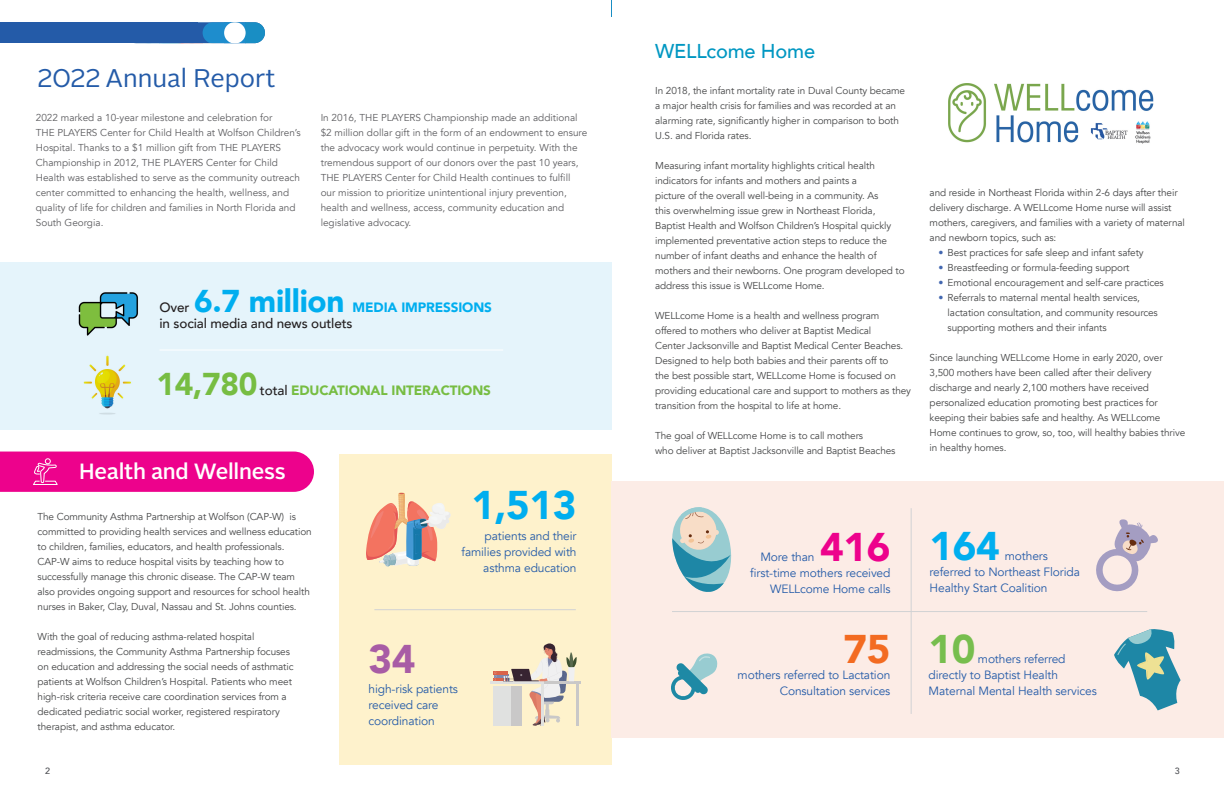
<style>
.page{position:relative;width:1224px;height:792px;background:#fff}
.page>*{position:absolute;margin:0;border:0;box-sizing:border-box;transform-origin:0 0}
.t1{font:900 40px "Avenir";letter-spacing:-.01em;color:#00aeef}
.t2{font:900 40px "Avenir";color:#ed028c}
.t3{font:900 40px "Avenir";color:#a85ca5}
.t4{font:900 40px "Avenir";color:#77be4e}
.t5{font:900 40px "Avenir";color:#f36b21}
.t6{font:900 31.5px "Avenir";letter-spacing:-.01em;color:#00aeef}
.t7{font:900 31.5px "Avenir";color:#77bd42}
.t8{font:25.5px "Alright Sans";color:#245ba8}
.t9{font:500 22px "Alright Sans";letter-spacing:-.01em;color:#fff}
.t10{font:500 20px "Avenir";letter-spacing:-.01em;color:#0097c2}
.t11{font:500 13.5px "Avenir";letter-spacing:-.01em;color:#231f20}
.t12{font:900 13.5px "Avenir";letter-spacing:-.01em;color:#77bd42}
.t13{font:900 13.5px "Avenir";letter-spacing:-.01em;color:#00aeef}
.t14{font:12px/16px "Avenir";letter-spacing:-.01em;color:#245ba8}
.t15{font:10px/15px "Avenir";letter-spacing:-.01em;color:#454647}
.t16{font:10px/15px "Avenir";color:#5d5d60}
.t17{font:500 9px "Avenir";color:#4d4e53}
.s1{font-weight:500;color:#231f20}
.s2{color:#4267b0}
</style>
<div class="page">
<div style="left:0;top:262px;width:612px;height:167px;background:#e5f4fb"></div>
<img style="left:83px;top:355px;width:48px;height:60px">
<img style="left:78px;top:292px;width:60px;height:44px">
<hr style="left:160px;top:350px;width:343px;height:1px;background:#fff">
<svg style="left:197px;top:22px;width:68px;height:21px"></svg>
<div style="left:224px;top:22px;width:22px;height:21px;background:#fff;border-radius:50%"></div>
<div style="left:0;top:22px;width:197px;height:21px;background:#245ba8"></div>
<div style="left:340px;top:454px;width:272px;height:311px;background:#fef2cc"></div>
<div style="left:0;top:452px;width:314px;height:40px;background:#ed028c"></div>
<hr style="left:374px;top:609px;width:202px;height:1px;background:#d1d2d4">
<hr style="left:494px;top:675px;width:14px;height:3px;background:#7f87ab">
<hr style="left:493px;top:678px;width:15px;height:3px;background:#da6349">
<hr style="left:493px;top:671px;width:15px;height:4px;background:#da6349">
<svg style="left:494px;top:672px;width:3px;height:9px"></svg>
<hr style="left:543px;top:681px;width:37px;height:3px;background:#c9c8c8">
<hr style="left:490px;top:681px;width:53px;height:3px;background:#e0e1e0">
<div style="left:493px;top:687px;width:19px;height:39px;background:#e0e1e0"></div>
<hr style="left:576px;top:684px;width:2px;height:42px;background:#c9c8c8">
<svg style="left:503px;top:643px;width:74px;height:83px"></svg>
<svg style="left:366px;top:493px;width:85px;height:73px"></svg>
<div style="left:612px;top:482px;width:612px;height:256px;background:#fcece6"></div>
<img style="left:948px;top:83px;width:206px;height:61px">
<svg style="left:1096px;top:519px;width:62px;height:73px"></svg>
<hr style="left:911px;top:508px;width:1px;height:206px;background:#d1d2d4">
<hr style="left:672px;top:611px;width:475px;height:1px;background:#d1d2d4">
<svg style="left:672px;top:507px;width:60px;height:85px"></svg>
<svg style="left:671px;top:653px;width:47px;height:47px"></svg>
<svg style="left:1114px;top:629px;width:67px;height:81px"></svg>
<p class="t8" style="left:37px;top:61px;width:240px">2022 Annual Report</p>
<p class="t16" style="left:36px;top:111px;width:238px">2022 marked a 10-year milestone and celebration for</p>
<p class="t16" style="left:36px;top:126px;width:266px">THE PLAYERS Center for Child Health at Wolfson Children’s Hospital. Thanks to a $1 million gift from THE PLAYERS Championship in 2012, THE PLAYERS Center for Child Health was established to serve as the community outreach center committed to enhancing the health, wellness, and quality of life for children and families in North Florida and South Georgia.</p>
<p class="t16" style="left:321px;top:111px;width:268px">In 2016, THE PLAYERS Championship made an additional $2 million dollar gift in the form of an endowment to ensure the advocacy work would continue in perpetuity. With the tremendous support of our donors over the past 10 years, THE PLAYERS Center for Child Health continues to fulfill our mission to prioritize unintentional injury prevention, health and wellness, access, community education and legislative advocacy.</p>
<p class="t6" style="left:194px;top:274px;width:152px">6.7 million</p>
<p class="t11" style="left:160px;top:296px;width:32px">Over</p>
<p class="t13" style="left:353px;top:296px;width:141px">MEDIA IMPRESSIONS</p>
<p class="t11" style="left:160px;top:312px;width:195px">in social media and news outlets</p>
<p class="t7" style="left:156px;top:358px;width:102px">14,780</p>
<p class="t12" style="left:260px;top:379px;width:233px"><span class="s1">total</span> EDUCATIONAL INTERACTIONS</p>
<p class="t9" style="left:79px;top:456px;width:208px">Health and Wellness</p>
<p class="t1" style="left:472px;top:471px;width:106px">1,513</p>
<p class="t14" style="left:485px;top:528px;width:93px">patients and their</p>
<p class="t14" style="left:462px;top:544px;width:116px">families provided with</p>
<p class="t14" style="left:483px;top:560px;width:95px">asthma education</p>
<p class="t15" style="left:38px;top:510px;width:276px">The Community Asthma Partnership at Wolfson (CAP-W) is committed to providing health services and wellness education to children, families, educators, and health professionals.<br>CAP-W aims to reduce hospital visits by teaching how to successfully manage this chronic disease. The CAP-W team also provides ongoing support and resources for school health nurses in Baker, Clay, Duval, Nassau and St. Johns counties.</p>
<p class="t15" style="left:38px;top:630px;width:258px">With the goal of reducing asthma-related hospital readmissions, the Community Asthma Partnership focuses on education and addressing the social needs of asthmatic patients at Wolfson Children’s Hospital. Patients who meet high-risk criteria receive care coordination services from a dedicated pediatric social worker, registered respiratory therapist, and asthma educator.</p>
<p class="t3" style="left:369px;top:625px;width:48px">34</p>
<p class="t14" style="left:369px;top:681px;width:91px">high-risk patients received care coordination</p>
<p class="t10" style="left:655px;top:34px;width:161px">WELLcome Home</p>
<p class="t15" style="left:655px;top:84px;width:252px">In 2018, the infant mortality rate in Duval County became a major health crisis for families and was recorded at an alarming rate, significantly higher in comparison to both U.S. and Florida rates.</p>
<p class="t15" style="left:655px;top:159px;width:251px">Measuring infant mortality highlights critical health indicators for infants and mothers and paints a<br>picture of the overall well-being in a community. As<br>this overwhelming issue grew in Northeast Florida, Baptist Health and Wolfson Children’s Hospital quickly implemented preventative action steps to reduce the number of infant deaths and enhance the health of mothers and their newborns. One program developed to address this issue is WELLcome Home.</p>
<p class="t15" style="left:655px;top:309px;width:257px">WELLcome Home is a health and wellness program offered to mothers who deliver at Baptist Medical<br>Center Jacksonville and Baptist Medical Center Beaches.<br>Designed to help both babies and their parents off to<br>the best possible start, WELLcome Home is focused on providing educational care and support to mothers as they transition from the hospital to life at home.</p>
<p class="t15" style="left:655px;top:429px;width:242px">The goal of WELLcome Home is to call mothers<br>who deliver at Baptist Jacksonville and Baptist Beaches</p>
<p class="t15" style="left:930px;top:186px;width:257px">and reside in Northeast Florida within 2-6 days after their delivery discharge. A WELLcome Home nurse will assist mothers, caregivers, and families with a variety of maternal and newborn topics, such as:</p>
<p class="t15" style="left:939px;top:246px;width:207px"><span class="s2">•</span> Best practices for safe sleep and infant safety</p>
<p class="t15" style="left:939px;top:261px;width:192px"><span class="s2">•</span> Breastfeeding or formula-feeding support</p>
<p class="t15" style="left:939px;top:276px;width:227px"><span class="s2">•</span> Emotional encouragement and self-care practices</p>
<p class="t15" style="left:948px;top:291px;width:212px;text-indent:-9px"><span class="s2">•</span> Referrals to maternal mental health services, lactation consultation, and community resources supporting mothers and their infants</p>
<p class="t15" style="left:930px;top:351px;width:257px">Since launching WELLcome Home in early 2020, over 3,500 mothers have been called after their delivery discharge and nearly 2,100 mothers have received personalized education promoting best practices for keeping their babies safe and healthy. As WELLcome Home continues to grow, so, too, will healthy babies thrive in healthy homes.</p>
<p class="t2" style="left:820px;top:513px;width:72px">416</p>
<p class="t14" style="left:750px;top:565px;width:142px">first-time mothers received</p>
<p class="t14" style="left:770px;top:581px;width:122px">WELLcome Home calls</p>
<p class="t14" style="left:760px;top:549px;width:56px">More than</p>
<p class="t5" style="left:843px;top:615px;width:48px">75</p>
<p class="t14" style="left:738px;top:667px;width:154px;text-align:right">mothers referred to Lactation<br>Consultation services</p>
<p class="t1" style="left:930px;top:512px;width:72px">164</p>
<p class="t14" style="left:930px;top:548px;width:152px;text-indent:75px">mothers referred to Northeast Florida<br>Healthy Start Coalition</p>
<p class="t4" style="left:929px;top:615px;width:48px">10</p>
<p class="t14" style="left:929px;top:651px;width:138px;text-indent:49px">mothers referred directly to Baptist Health</p>
<p class="t14" style="left:929px;top:683px;width:170px">Maternal Mental Health services</p>
<p class="t17" style="left:45px;top:763px;width:7px">2</p>
<p class="t17" style="left:1175px;top:763px;width:7px">3</p>
</div>
